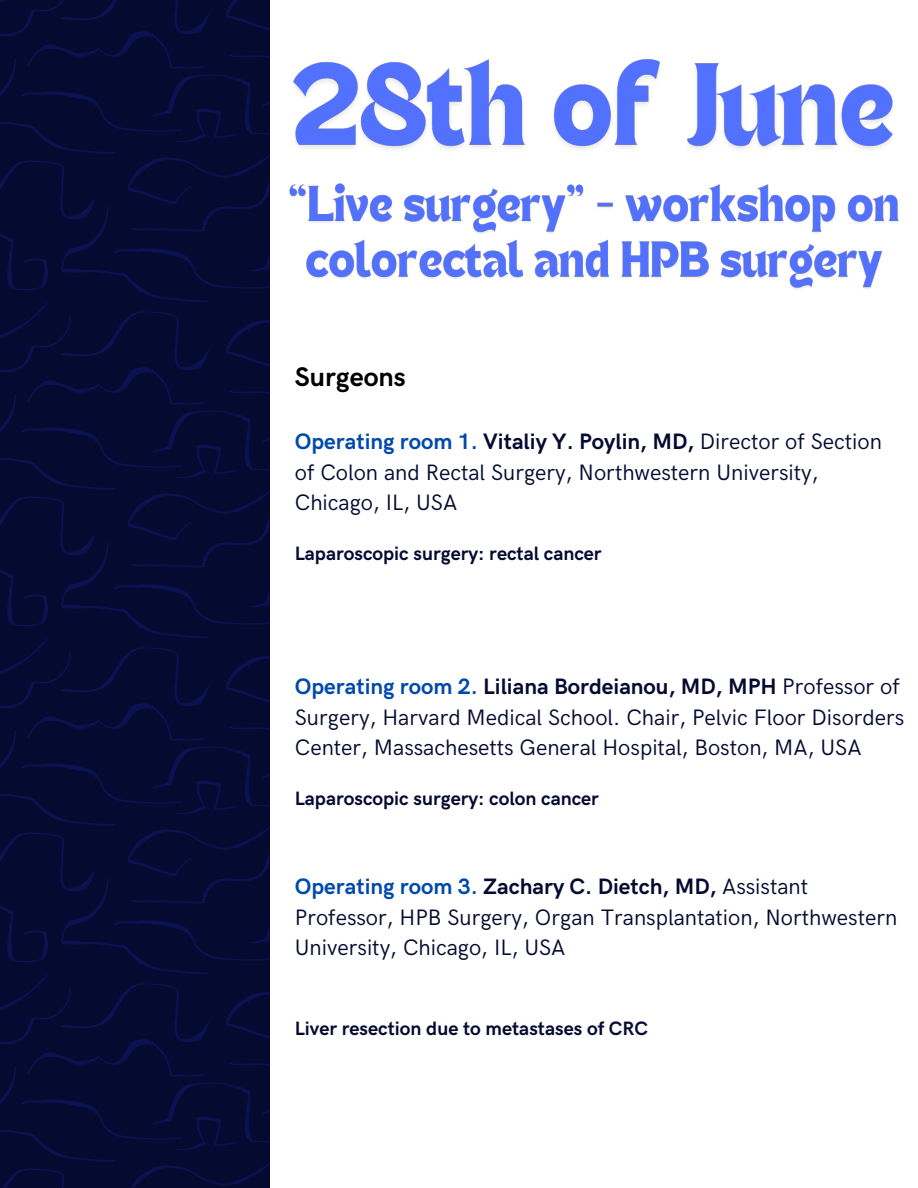
<style>
.page{position:relative;width:918px;height:1188px;background:#fff}
.page>*{position:absolute;margin:0;border:0;box-sizing:border-box;transform-origin:0 0}
.t1{font:700 27px "HK Grotesk";color:#000}
.t2{font:22.35px/30.3px "HK Grotesk";color:#050a30}
.t3{font:700 19.35px "HK Grotesk";color:#050a30}
.s1{font-weight:700;color:#004aad}
.s2{font-weight:700}
</style>
<div class="page">
<svg style="left:0;top:0;width:269px;height:1188px;background:#050a32"></svg>
<img style="left:293px;top:59px;width:600px;height:90px">
<img style="left:289px;top:183px;width:610px;height:106px">
<p class="t1" style="left:295px;top:361px;width:113px">Surgeons</p>
<p class="t2" style="left:295px;top:427px;width:589px"><span class="s1">Operating room 1.</span> <span class="s2">Vitaliy Y. Poylin, MD,</span> Director of Section of Colon and Rectal Surgery, Northwestern University,<br>Chicago, IL, USA</p>
<p class="t3" style="left:295px;top:543px;width:308px">Laparoscopic surgery: rectal cancer</p>
<p class="t2" style="left:295px;top:673px;width:611px"><span class="s1">Operating room 2.</span> <span class="s2">Liliana Bordeianou, MD, MPH</span> Professor of<br>Surgery, Harvard Medical School. Chair, Pelvic Floor Disorders<br>Center, Massachesetts General Hospital, Boston, MA, USA</p>
<p class="t3" style="left:295px;top:788px;width:306px">Laparoscopic surgery: colon cancer</p>
<p class="t2" style="left:295px;top:872px;width:604px"><span class="s1">Operating room 3.</span> <span class="s2">Zachary C. Dietch, MD,</span> Assistant<br>Professor, HPB Surgery, Organ Transplantation, Northwestern<br>University, Chicago, IL, USA</p>
<p class="t3" style="left:295px;top:1018px;width:355px">Liver resection due to metastases of CRC</p>
</div>
